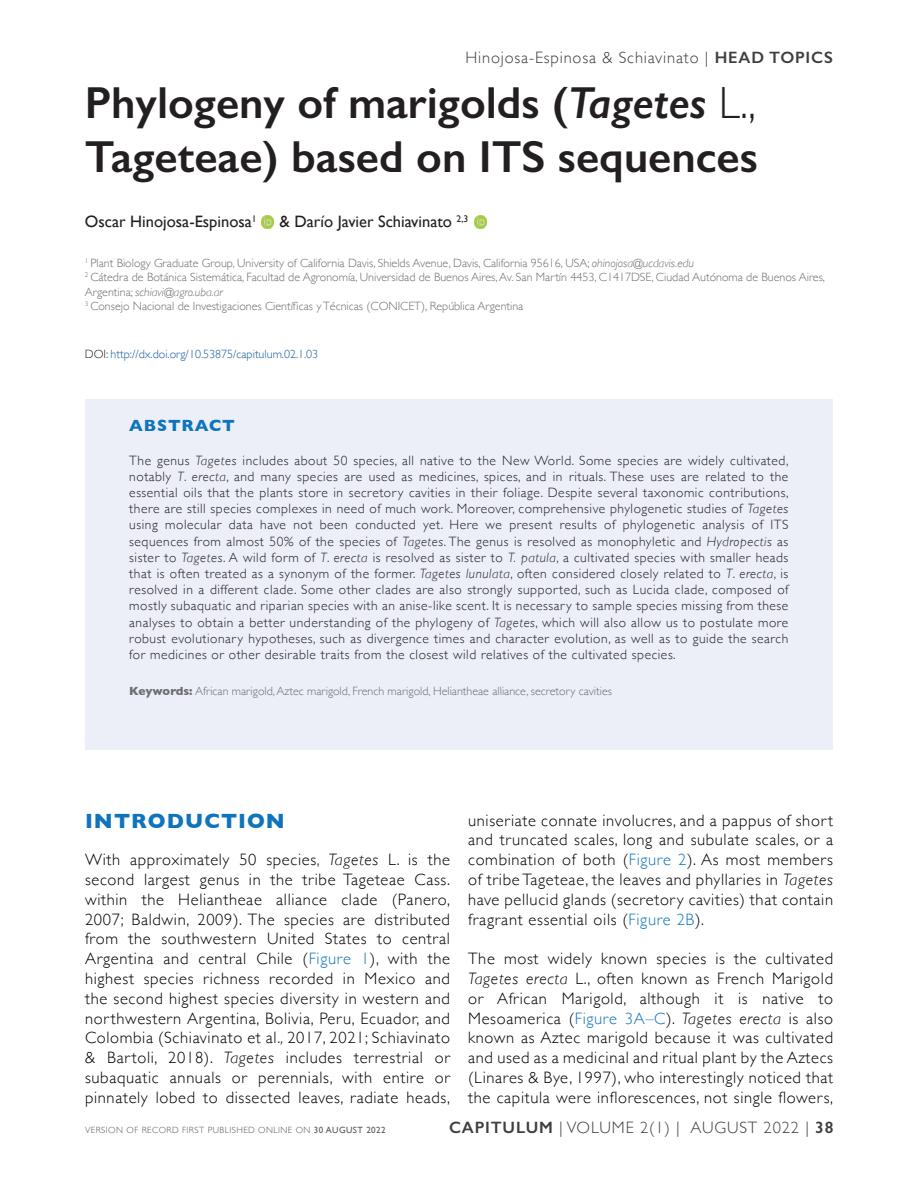
<style>
.page{position:relative;width:918px;height:1188px;background:#fff}
.page>*{position:absolute;margin:0;border:0;box-sizing:border-box;transform-origin:0 0}
.Article_Title{font:600 45px/54px "Gill Sans";color:#231f20}
.InLine_Title{font:700 21px "Gill Sans";letter-spacing:.05em;color:#1074bc}
.Body{font:300 16.5px/19.8px "Gill Sans";letter-spacing:.04em;color:#000;text-align:justify}
.Inline_Subtitle{font:300 16.5px "Gill Sans";letter-spacing:.05em;color:#3e3e3f}
.Authors{font:16.5px "Gill Sans";color:#231f20}
.Abstract_Title{font:700 16.5px "Gill Sans";letter-spacing:.05em;color:#1074bc}
.abstract{font:300 13.5px/16.2px "Gill Sans";letter-spacing:.04em;color:#231f20;text-align:justify}
.Authors-2{font:300 12px/14.4px "Gill Sans";color:#6c6d70}
.keywords{font:300 12px "Gill Sans";color:#6c6d70}
.Authors-3{font:300 12px "Gill Sans";color:#175d9e}
.Inline_Subtitle-2{font:300 9px "Gill Sans";letter-spacing:.05em;color:#57585a}
.s1{font-weight:600}
.s2{font-style:italic}
.s3{font-weight:300}
.s4{color:#231f20}
.s5{font-weight:700}
.s6{color:#1074bc}
.s7{font-weight:400}
</style>
<div class="page">
<div style="left:85px;top:399px;width:748px;height:351px;background:#eceff8"></div>
<svg style="left:261px;top:216px;width:13px;height:12px"></svg>
<svg style="left:474px;top:216px;width:13px;height:12px"></svg>
<p class="Inline_Subtitle" style="left:465px;top:45px;width:369px">Hinojosa-Espinosa &amp; Schiavinato | <span class="s1">HEAD TOPICS</span></p>
<p class="Article_Title" style="left:85px;top:75px;width:675px">Phylogeny of marigolds (<span class="s2">Tagetes</span> <span class="s3">L.,<br></span>Tageteae) based on ITS sequences</p>
<p class="Authors" style="left:85px;top:212px;width:173px">Oscar Hinojosa-Espinosa<sup>1</sup></p>
<p class="Authors" style="left:280px;top:212px;width:190px">&amp; Darío Javier Schiavinato <sup>2,3</sup></p>
<p class="Authors-2" style="left:85px;top:255px;width:611px"><sup>1</sup> Plant Biology Graduate Group, University of California Davis, Shields Avenue, Davis, California 95616, USA; <span class="s2">ohinojosa@ucdavis.edu</span></p>
<p class="Authors-2" style="left:85px;top:270px;width:742px"><sup>2</sup> Cátedra de Botánica Sistemática, Facultad de Agronomía, Universidad de Buenos Aires, Av. San Martín 4453, C1417DSE, Ciudad Autónoma de Buenos Aires,<br>Argentina; <span class="s2">schiavi@agro.uba.ar</span></p>
<p class="Authors-2" style="left:85px;top:298px;width:440px"><sup>3</sup> Consejo Nacional de Investigaciones Científicas y Técnicas (CONICET), República Argentina</p>
<p class="Authors-3" style="left:85px;top:344px;width:235px"><span class="s4">DOI:</span> http://dx.doi.org/10.53875/capitulum.02.1.03</p>
<p class="Abstract_Title" style="left:129px;top:413px;width:107px">ABSTRACT</p>
<p class="abstract" style="left:129px;top:451px;width:661px">The genus <span class="s2">Tagetes</span> includes about 50 species, all native to the New World. Some species are widely cultivated, notably <span class="s2">T</span>. <span class="s2">erecta</span>, and many species are used as medicines, spices, and in rituals. These uses are related to the essential oils that the plants store in secretory cavities in their foliage. Despite several taxonomic contributions, there are still species complexes in need of much work. Moreover, comprehensive phylogenetic studies of <span class="s2">Tagetes </span>using molecular data have not been conducted yet. Here we present results of phylogenetic analysis of ITS sequences from almost 50% of the species of <span class="s2">Tagetes</span>. The genus is resolved as monophyletic and <span class="s2">Hydropectis</span> as sister to <span class="s2">Tagetes</span>. A wild form of <span class="s2">T</span>. <span class="s2">erecta</span> is resolved as sister to <span class="s2">T. patula</span>, a cultivated species with smaller heads that is often treated as a synonym of the former. <span class="s2">Tagetes lunulata</span>, often considered closely related to <span class="s2">T</span>. <span class="s2">erecta</span>, is resolved in a different clade. Some other clades are also strongly supported, such as Lucida clade, composed of mostly subaquatic and riparian species with an anise-like scent. It is necessary to sample species missing from these analyses to obtain a better understanding of the phylogeny of <span class="s2">Tagetes</span>, which will also allow us to postulate more robust evolutionary hypotheses, such as divergence times and character evolution, as well as to guide the search for medicines or other desirable traits from the closest wild relatives of the cultivated species.</p>
<p class="keywords" style="left:129px;top:681px;width:484px"><span class="s5">Keywords:</span> African marigold, Aztec marigold, French marigold, Heliantheae alliance, secretory cavities</p>
<p class="InLine_Title" style="left:85px;top:805px;width:201px">INTRODUCTION</p>
<p class="Body" style="left:85px;top:849px;width:367px">With approximately 50 species<span class="s4">,</span> <span class="s2">Tagetes</span> L. is the second largest genus in the tribe Tageteae Cass. within the Heliantheae alliance clade (Panero, 2007; Baldwin, 2009). The species are distributed from the southwestern United States to central Argentina and central Chile (<span class="s6">Figure 1</span>), with the highest species richness recorded in Mexico and the second highest species diversity in western and northwestern Argentina, Bolivia, Peru, Ecuador, and Colombia (Schiavinato et al.<span class="s2">,</span> 2017, 2021; Schiavinato &amp; Bartoli, 2018). <span class="s2">Tagetes</span> includes terrestrial or subaquatic annuals or perennials, with entire or pinnately lobed to dissected leaves, radiate heads,</p>
<p class="Body" style="left:468px;top:810px;width:366px">uniseriate connate involucres, and a pappus of short and truncated scales, long and subulate scales, or a combination of both (<span class="s6">Figure 2</span>). As most members of tribe Tageteae, the leaves and phyllaries in <span class="s2">Tagetes </span>have pellucid glands (secretory cavities) that contain fragrant essential oils (<span class="s6">Figure 2B</span>).</p>
<p class="Body" style="left:468px;top:948px;width:367px">The most widely known species is the cultivated <span class="s2">Tagetes erecta</span> L., often known as French Marigold or African Marigold, although it is native to Mesoamerica (<span class="s6">Figure 3A–C</span>). <span class="s2">Tagetes erecta</span> is also known as Aztec marigold because it was cultivated and used as a medicinal and ritual plant by the Aztecs (Linares &amp; Bye, 1997), who interestingly noticed that the capitula were inflorescences, not single flowers,</p>
<p class="Inline_Subtitle-2" style="left:85px;top:1123px;width:302px">VERSION OF RECORD FIRST PUBLISHED ONLINE ON <span class="s7">30 AUGUST 2022</span></p>
<p class="Inline_Subtitle" style="left:449px;top:1115px;width:386px"><span class="s1">CAPITULUM</span> | VOLUME 2(1) | AUGUST 2022 | <span class="s1">38</span></p>
</div>
